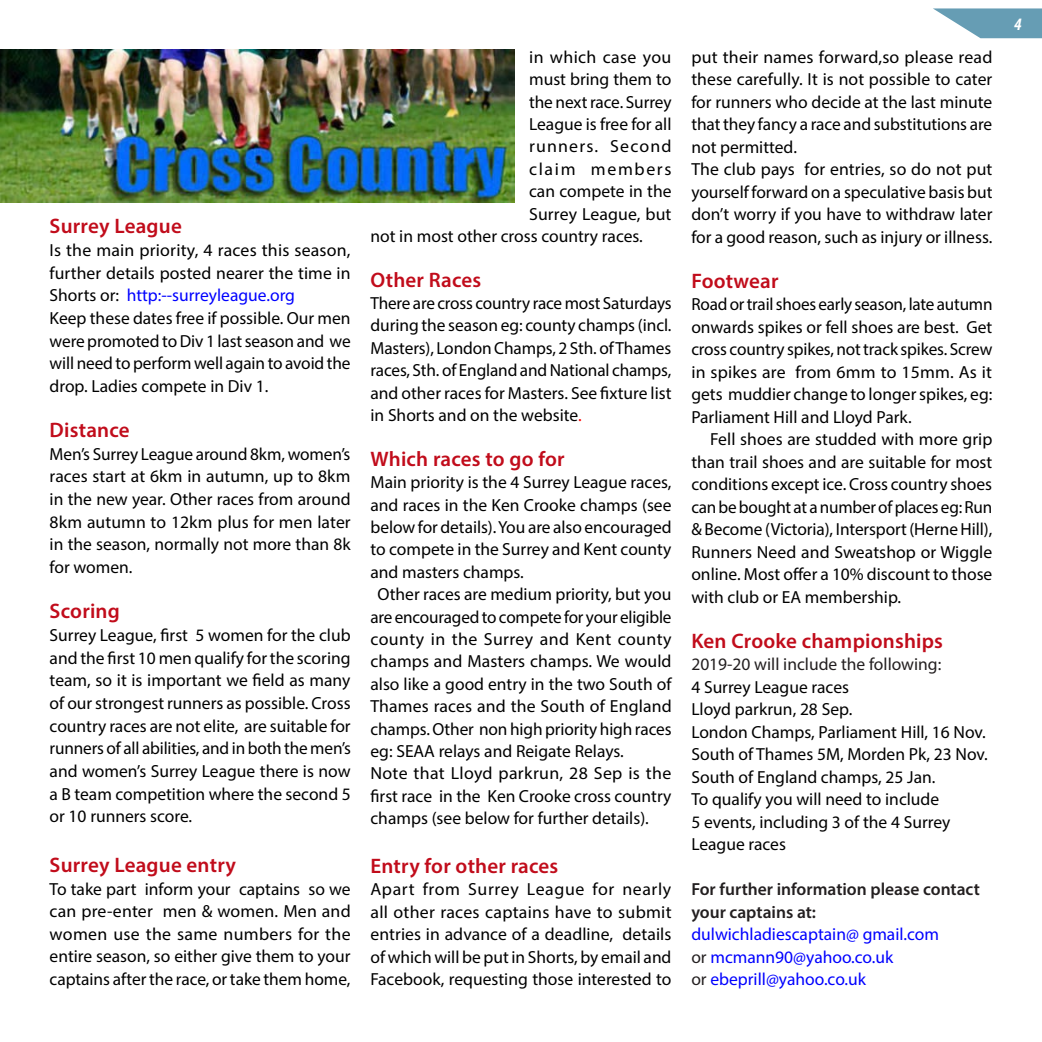
<style>
.page{position:relative;width:1042px;height:1042px;background:#fff}
.page>*{position:absolute;margin:0;border:0;box-sizing:border-box;transform-origin:0 0}
.t1{font:600 21px "Myriad Pro";letter-spacing:.01em;color:#c10c1b}
.t2{font:17.5px/22.4px "Myriad Pro";color:#000;text-align:justify}
.t3{font:17.5px/22.4px "Myriad Pro";color:#00f}
.t4{font:600 17.5px/22.4px "Myriad Pro";color:#231f20}
.t5{font:17.5px "Myriad Pro";letter-spacing:.02em;color:#000}
.t6{font:17.5px "Myriad Pro";color:#231f20}
.t7{font:17.5px "Myriad Pro";letter-spacing:.065em;color:#000}
.t8{font:17.5px "Myriad Pro";letter-spacing:.09em;color:#000}
.t9{font:italic 700 condensed 17.5px "Myriad Pro";color:#fff}
.s1{color:#00f}
.s2{color:#f00}
.s3{color:#231f20}
</style>
<div class="page">
<svg style="left:933px;top:8px;width:109px;height:30px"></svg>
<img style="left:0;top:50px;width:514px;height:152px">
<p class="t1" style="left:50px;top:213px;width:134px">Surrey League</p>
<p class="t2" style="left:50px;top:238px;width:303px;text-align:left">Is the main priority, 4 races this season, further details posted nearer the time in Shorts or: <span class="s1">http:--surreyleague.org<br></span>Keep these dates free if possible. Our men were promoted to Div 1 last season and we will need to perform well again to avoid the drop. Ladies compete in Div 1.</p>
<p class="t1" style="left:50px;top:416px;width:82px">Distance</p>
<p class="t2" style="left:50px;top:442px;width:303px">Men’s Surrey League around 8km, women’s races start at 6km in autumn, up to 8km in the new year. Other races from around 8km autumn to 12km plus for men later in the season, normally not more than 8k for women.</p>
<p class="t1" style="left:50px;top:598px;width:72px">Scoring</p>
<p class="t2" style="left:50px;top:623px;width:303px">Surrey League, first 5 women for the club and the first 10 men qualify for the scoring team, so it is important we field as many of our strongest runners as possible. Cross country races are not elite, are suitable for runners of all abilities, and in both the men’s and women’s Surrey League there is now a B team competition where the second 5 or 10 runners score.</p>
<p class="t1" style="left:50px;top:851px;width:188px">Surrey League entry</p>
<p class="t2" style="left:50px;top:876px;width:303px">To take part inform your captains so we can pre-enter men &amp; women. Men and women use the same numbers for the entire season, so either give them to your captains after the race, or take them home,</p>
<p class="t5" style="left:529px;top:46px;width:144px">in which case you</p>
<p class="t2" style="left:529px;top:68px;width:144px">must bring them to</p>
<p class="t2" style="left:529px;top:90px;width:144px">the next race. Surrey</p>
<p class="t2" style="left:529px;top:113px;width:144px">League is free for all</p>
<p class="t7" style="left:529px;top:136px;width:144px">runners. Second</p>
<p class="t8" style="left:529px;top:158px;width:144px">claim members</p>
<p class="t2" style="left:529px;top:180px;width:144px">can compete in the</p>
<p class="t2" style="left:529px;top:202px;width:144px">Surrey League, but</p>
<p class="t2" style="left:370px;top:224px;width:274px">not in most other cross country races.</p>
<p class="t1" style="left:370px;top:266px;width:112px">Other Races</p>
<p class="t2" style="left:370px;top:292px;width:303px">There are cross country race most Saturdays during the season eg: county champs (incl.<br>Masters), London Champs, 2 Sth. of Thames races, Sth. of England and National champs, and other races for Masters. See fixture list in Shorts and on the website<span class="s2">.</span></p>
<p class="t1" style="left:370px;top:445px;width:196px">Which races to go for</p>
<p class="t2" style="left:370px;top:471px;width:302px">Main priority is the 4 Surrey League races,</p>
<p class="t2" style="left:370px;top:493px;width:302px">and races in the Ken Crooke champs (see</p>
<p class="t2" style="left:370px;top:515px;width:303px">below for details). You are also encouraged</p>
<p class="t2" style="left:370px;top:538px;width:302px">to compete in the Surrey and Kent county</p>
<p class="t2" style="left:370px;top:560px;width:155px">and masters champs.</p>
<p class="t2" style="left:377px;top:582px;width:296px">Other races are medium priority, but you</p>
<p class="t2" style="left:370px;top:605px;width:302px">are encouraged to compete for your eligible</p>
<p class="t5" style="left:370px;top:628px;width:303px">county in the Surrey and Kent county</p>
<p class="t2" style="left:370px;top:650px;width:303px">champs and Masters champs. We would</p>
<p class="t2" style="left:370px;top:672px;width:302px">also like a good entry in the two South of</p>
<p class="t2" style="left:370px;top:694px;width:303px">Thames races and the South of England</p>
<p class="t2" style="left:370px;top:717px;width:303px">champs. Other non high priority high races</p>
<p class="t2" style="left:370px;top:739px;width:255px">eg: SEAA relays and Reigate Relays.</p>
<p class="t2" style="left:370px;top:761px;width:302px">Note that Lloyd parkrun, 28 Sep is the</p>
<p class="t2" style="left:370px;top:784px;width:302px">first race in the Ken Crooke cross country</p>
<p class="t2" style="left:370px;top:806px;width:280px">champs (see below for further details).</p>
<p class="t1" style="left:370px;top:852px;width:189px">Entry for other races</p>
<p class="t2" style="left:370px;top:877px;width:303px">Apart from Surrey League for nearly all other races captains have to submit entries in advance of a deadline, details of which will be put in Shorts, by email and Facebook, requesting those interested to</p>
<p class="t2" style="left:691px;top:45px;width:303px;text-align:left">put their names forward,so please read these carefully. It is not possible to cater for runners who decide at the last minute that they fancy a race and substitutions are not permitted.<br>The club pays for entries, so do not put yourself forward on a speculative basis but don’t worry if you have to withdraw later for a good reason, such as injury or illness.</p>
<p class="t1" style="left:691px;top:267px;width:89px">Footwear</p>
<p class="t2" style="left:691px;top:293px;width:303px">Road or trail shoes early season, late autumn onwards spikes or fell shoes are best. Get cross country spikes, not track spikes. Screw in spikes are from 6mm to 15mm. As it gets muddier change to longer spikes, eg:<br>Parliament Hill and Lloyd Park.</p>
<p class="t2" style="left:691px;top:428px;width:303px;text-indent:19px">Fell shoes are studded with more grip than trail shoes and are suitable for most conditions except ice. Cross country shoes can be bought at a number of places eg: Run &amp; Become (Victoria), Intersport (Herne Hill), Runners Need and Sweatshop or Wiggle online. Most offer a 10% discount to those with club or EA membership.</p>
<p class="t1" style="left:691px;top:627px;width:253px">Ken Crooke championships</p>
<p class="t6" style="left:691px;top:653px;width:251px">2019-20 will include the following:</p>
<p class="t2" style="left:691px;top:675px;width:298px;text-align:left">4 Surrey League races<br>Lloyd parkrun, 28 Sep.<br>London Champs, Parliament Hill, 16 Nov.<br>South of Thames 5M, Morden Pk, 23 Nov.<br>South of England champs, 25 Jan.<br>To qualify you will need to include<br>5 events, including 3 of the 4 Surrey<br>League races</p>
<p class="t4" style="left:691px;top:877px;width:290px">For further information please contact your captains at:</p>
<p class="t3" style="left:691px;top:922px;width:249px">dulwichladiescaptain@ gmail.com <span class="s3">or</span> mcmann90@yahoo.co.uk<br><span class="s3">or</span> ebeprill@yahoo.co.uk</p>
<p class="t9" style="left:1014px;top:13px;width:9px">4</p>
</div>
